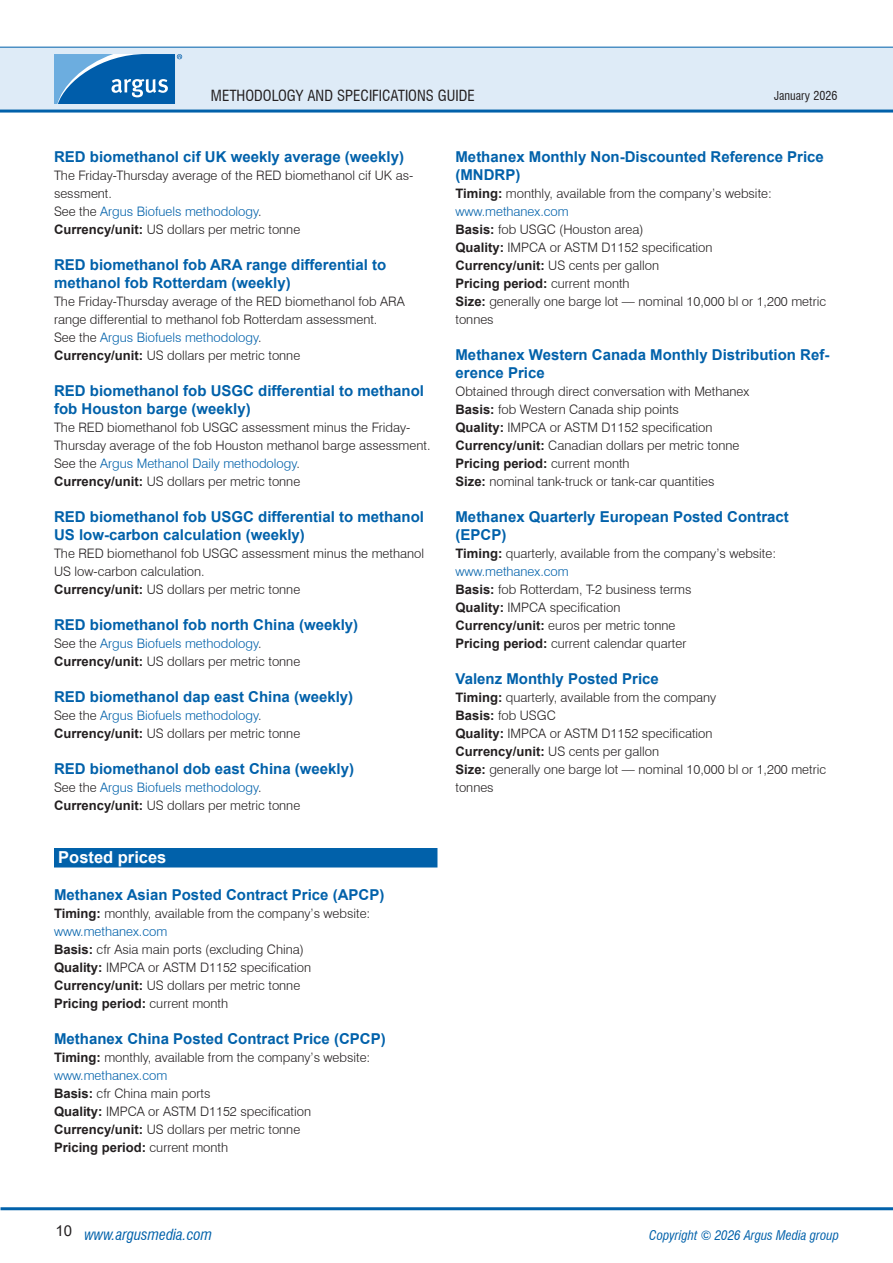
<style>
.page{position:relative;width:893px;height:1263px;background:#fff}
.page>*{position:absolute;margin:0;border:0;box-sizing:border-box;transform-origin:0 0}
.H1_-_Section_header_-_WOB{font:700 16.5px "Arial";color:#fff}
.H2_-_Bold_headline_-_old_H4{font:700 15px/18px "Arial";color:#0161aa}
.P1_-_Body_Text{font:700 15px "Arial";color:#0161aa}
.t1{font:condensed 15px "Swiss 721 BT";color:#231f20}
.t2{font:italic condensed 15px "Swiss 721 BT";color:#0161aa}
.t3{font:15px "Arial";color:#231f20}
.P1_-_Body_Text-2{font:300 13.05px/18px "Swiss 721 BT";color:#231f20}
.P1_-_Body_Text-3{font:300 13.05px "Swiss 721 BT";color:#0161aa}
.P1_-_Body_Text-4{font:700 13.05px "Arial";color:#231f20}
.t4{font:italic condensed 13.05px "Swiss 721 BT";color:#0161aa}
.t5{font:condensed 12px "Swiss 721 BT";color:#231f20}
.s1{color:#231f20}
.s2{font-family:"Arial";font-weight:700}
.s3{font-family:"Swiss 721 BT";font-weight:300}
</style>
<div class="page">
<div style="left:0;top:47px;width:893px;height:64px;background:#deebf7"></div>
<hr style="left:0;top:110px;width:893px;height:3px;background:#0161aa">
<hr style="left:0;top:47px;width:893px;height:1px;background:#0161aa">
<hr style="left:1px;top:1207px;width:892px;height:3px;background:#0161aa">
<svg style="left:54px;top:54px;width:128px;height:50px;background:#3883c0"></svg>
<div style="left:54px;top:848px;width:383px;height:19px;background:#0161aa"></div>
<p class="t1" style="left:211px;top:86px;width:265px">METHODOLOGY AND SPECIFICATIONS GUIDE</p>
<p class="t5" style="left:774px;top:88px;width:65px">January 2026</p>
<p class="P1_-_Body_Text" style="left:54px;top:146px;width:352px">RED biomethanol cif UK weekly average (weekly)</p>
<p class="P1_-_Body_Text-2" style="left:54px;top:166px;width:361px">The Friday-Thursday average of the RED biomethanol cif UK as&shy;sessment.</p>
<p class="P1_-_Body_Text-3" style="left:54px;top:203px;width:209px"><span class="s1">See the</span> Argus Biofuels methodology<span class="s1">.</span></p>
<p class="P1_-_Body_Text-2" style="left:54px;top:220px;width:248px"><span class="s2">Currency/unit:</span> US dollars per metric tonne</p>
<p class="H2_-_Bold_headline_-_old_H4" style="left:54px;top:256px;width:334px">RED biomethanol fob ARA range differential to methanol fob Rotterdam (weekly)</p>
<p class="P1_-_Body_Text-2" style="left:54px;top:292px;width:352px">The Friday-Thursday average of the RED biomethanol fob ARA range differential to methanol fob Rotterdam assessment.</p>
<p class="P1_-_Body_Text-3" style="left:54px;top:329px;width:209px"><span class="s1">See the</span> Argus Biofuels methodology<span class="s1">.</span></p>
<p class="P1_-_Body_Text-2" style="left:54px;top:346px;width:248px"><span class="s2">Currency/unit:</span> US dollars per metric tonne</p>
<p class="H2_-_Bold_headline_-_old_H4" style="left:54px;top:382px;width:372px">RED biomethanol fob USGC differential to methanol fob Houston barge (weekly)</p>
<p class="P1_-_Body_Text-2" style="left:54px;top:418px;width:378px">The RED biomethanol fob USGC assessment minus the Friday-<br>Thursday average of the fob Houston methanol barge assessment.</p>
<p class="P1_-_Body_Text-3" style="left:54px;top:455px;width:247px"><span class="s1">See the</span> Argus Methanol Daily methodology<span class="s1">.</span></p>
<p class="P1_-_Body_Text-2" style="left:54px;top:472px;width:248px"><span class="s2">Currency/unit:</span> US dollars per metric tonne</p>
<p class="H2_-_Bold_headline_-_old_H4" style="left:54px;top:508px;width:372px">RED biomethanol fob USGC differential to methanol<br>US low-carbon calculation (weekly)</p>
<p class="P1_-_Body_Text-2" style="left:54px;top:544px;width:372px">The RED biomethanol fob USGC assessment minus the methanol<br>US low-carbon calculation.</p>
<p class="P1_-_Body_Text-2" style="left:54px;top:580px;width:248px"><span class="s2">Currency/unit:</span> US dollars per metric tonne</p>
<p class="H2_-_Bold_headline_-_old_H4" style="left:54px;top:616px;width:306px">RED biomethanol fob north China (weekly)</p>
<p class="P1_-_Body_Text-3" style="left:54px;top:635px;width:209px"><span class="s1">See the</span> Argus Biofuels methodology<span class="s1">.</span></p>
<p class="P1_-_Body_Text-2" style="left:54px;top:652px;width:248px"><span class="s2">Currency/unit:</span> US dollars per metric tonne</p>
<p class="H2_-_Bold_headline_-_old_H4" style="left:54px;top:688px;width:301px">RED biomethanol dap east China (weekly)</p>
<p class="P1_-_Body_Text-3" style="left:54px;top:707px;width:209px"><span class="s1">See the</span> Argus Biofuels methodology<span class="s1">.</span></p>
<p class="P1_-_Body_Text-2" style="left:54px;top:724px;width:248px"><span class="s2">Currency/unit:</span> US dollars per metric tonne</p>
<p class="H2_-_Bold_headline_-_old_H4" style="left:54px;top:760px;width:302px">RED biomethanol dob east China (weekly)</p>
<p class="P1_-_Body_Text-3" style="left:54px;top:779px;width:209px"><span class="s1">See the</span> Argus Biofuels methodology<span class="s1">.</span></p>
<p class="P1_-_Body_Text-2" style="left:54px;top:796px;width:248px"><span class="s2">Currency/unit:</span> US dollars per metric tonne</p>
<p class="H1_-_Section_header_-_WOB" style="left:58px;top:846px;width:110px">Posted prices</p>
<p class="H2_-_Bold_headline_-_old_H4" style="left:54px;top:886px;width:332px">Methanex Asian Posted Contract Price (APCP)</p>
<p class="P1_-_Body_Text-2" style="left:54px;top:904px;width:318px"><span class="s2">Timing:</span> monthly, available from the company’s website:</p>
<p class="P1_-_Body_Text-3" style="left:54px;top:923px;width:115px">www.methanex.com</p>
<p class="P1_-_Body_Text-2" style="left:54px;top:940px;width:251px"><span class="s2">Basis:</span> cfr Asia main ports (excluding China)</p>
<p class="P1_-_Body_Text-2" style="left:54px;top:958px;width:259px"><span class="s2">Quality:</span> IMPCA or ASTM D1152 specification</p>
<p class="P1_-_Body_Text-2" style="left:54px;top:976px;width:248px"><span class="s2">Currency/unit:</span> US dollars per metric tonne</p>
<p class="P1_-_Body_Text-4" style="left:54px;top:994px;width:176px">Pricing period: <span class="s3">current month</span></p>
<p class="H2_-_Bold_headline_-_old_H4" style="left:54px;top:1030px;width:333px">Methanex China Posted Contract Price (CPCP)</p>
<p class="P1_-_Body_Text-2" style="left:54px;top:1048px;width:318px"><span class="s2">Timing:</span> monthly, available from the company’s website:</p>
<p class="P1_-_Body_Text-3" style="left:54px;top:1067px;width:115px">www.methanex.com</p>
<p class="P1_-_Body_Text-2" style="left:54px;top:1084px;width:158px"><span class="s2">Basis:</span> cfr China main ports</p>
<p class="P1_-_Body_Text-2" style="left:54px;top:1102px;width:259px"><span class="s2">Quality:</span> IMPCA or ASTM D1152 specification</p>
<p class="P1_-_Body_Text-2" style="left:54px;top:1120px;width:248px"><span class="s2">Currency/unit:</span> US dollars per metric tonne</p>
<p class="P1_-_Body_Text-4" style="left:54px;top:1138px;width:176px">Pricing period: <span class="s3">current month</span></p>
<p class="H2_-_Bold_headline_-_old_H4" style="left:455px;top:148px;width:370px">Methanex Monthly Non-Discounted Reference Price (MNDRP)</p>
<p class="P1_-_Body_Text-2" style="left:455px;top:184px;width:318px"><span class="s2">Timing:</span> monthly, available from the company’s website:</p>
<p class="P1_-_Body_Text-3" style="left:455px;top:203px;width:115px">www.methanex.com</p>
<p class="P1_-_Body_Text-2" style="left:455px;top:220px;width:190px"><span class="s2">Basis:</span> fob USGC (Houston area)</p>
<p class="P1_-_Body_Text-2" style="left:455px;top:238px;width:259px"><span class="s2">Quality:</span> IMPCA or ASTM D1152 specification</p>
<p class="P1_-_Body_Text-2" style="left:455px;top:256px;width:205px"><span class="s2">Currency/unit:</span> US cents per gallon</p>
<p class="P1_-_Body_Text-4" style="left:455px;top:274px;width:176px">Pricing period: <span class="s3">current month</span></p>
<p class="P1_-_Body_Text-2" style="left:455px;top:292px;width:372px"><span class="s2">Size:</span> generally one barge lot — nominal 10,000 bl or 1,200 metric tonnes</p>
<p class="H2_-_Bold_headline_-_old_H4" style="left:455px;top:346px;width:375px">Methanex Western Canada Monthly Distribution Ref&shy;erence Price</p>
<p class="P1_-_Body_Text-2" style="left:455px;top:382px;width:295px">Obtained through direct conversation with Methanex</p>
<p class="P1_-_Body_Text-2" style="left:455px;top:400px;width:225px"><span class="s2">Basis:</span> fob Western Canada ship points</p>
<p class="P1_-_Body_Text-2" style="left:455px;top:418px;width:259px"><span class="s2">Quality:</span> IMPCA or ASTM D1152 specification</p>
<p class="P1_-_Body_Text-2" style="left:455px;top:436px;width:285px"><span class="s2">Currency/unit:</span> Canadian dollars per metric tonne</p>
<p class="P1_-_Body_Text-4" style="left:455px;top:454px;width:176px">Pricing period: <span class="s3">current month</span></p>
<p class="P1_-_Body_Text-2" style="left:455px;top:472px;width:260px"><span class="s2">Size:</span> nominal tank-truck or tank-car quantities</p>
<p class="H2_-_Bold_headline_-_old_H4" style="left:455px;top:508px;width:335px">Methanex Quarterly European Posted Contract (EPCP)</p>
<p class="P1_-_Body_Text-2" style="left:455px;top:544px;width:322px"><span class="s2">Timing:</span> quarterly, available from the company’s website:</p>
<p class="P1_-_Body_Text-3" style="left:455px;top:563px;width:115px">www.methanex.com</p>
<p class="P1_-_Body_Text-2" style="left:455px;top:580px;width:237px"><span class="s2">Basis:</span> fob Rotterdam, T-2 business terms</p>
<p class="P1_-_Body_Text-2" style="left:455px;top:598px;width:166px"><span class="s2">Quality:</span> IMPCA specification</p>
<p class="P1_-_Body_Text-2" style="left:455px;top:616px;width:221px"><span class="s2">Currency/unit:</span> euros per metric tonne</p>
<p class="P1_-_Body_Text-2" style="left:455px;top:634px;width:232px"><span class="s2">Pricing period:</span> current calendar quarter</p>
<p class="H2_-_Bold_headline_-_old_H4" style="left:455px;top:670px;width:205px">Valenz Monthly Posted Price</p>
<p class="P1_-_Body_Text-2" style="left:455px;top:688px;width:262px"><span class="s2">Timing:</span> quarterly, available from the company</p>
<p class="P1_-_Body_Text-2" style="left:455px;top:706px;width:102px"><span class="s2">Basis:</span> fob USGC</p>
<p class="P1_-_Body_Text-2" style="left:455px;top:724px;width:259px"><span class="s2">Quality:</span> IMPCA or ASTM D1152 specification</p>
<p class="P1_-_Body_Text-2" style="left:455px;top:742px;width:205px"><span class="s2">Currency/unit:</span> US cents per gallon</p>
<p class="P1_-_Body_Text-2" style="left:455px;top:760px;width:372px"><span class="s2">Size:</span> generally one barge lot — nominal 10,000 bl or 1,200 metric tonnes</p>
<p class="t3" style="left:55px;top:1220px;width:18px">10</p>
<p class="t2" style="left:84px;top:1225px;width:129px">www.argusmedia.com</p>
<p class="t4" style="left:649px;top:1227px;width:191px">Copyright © 2026 Argus Media group</p>
</div>
